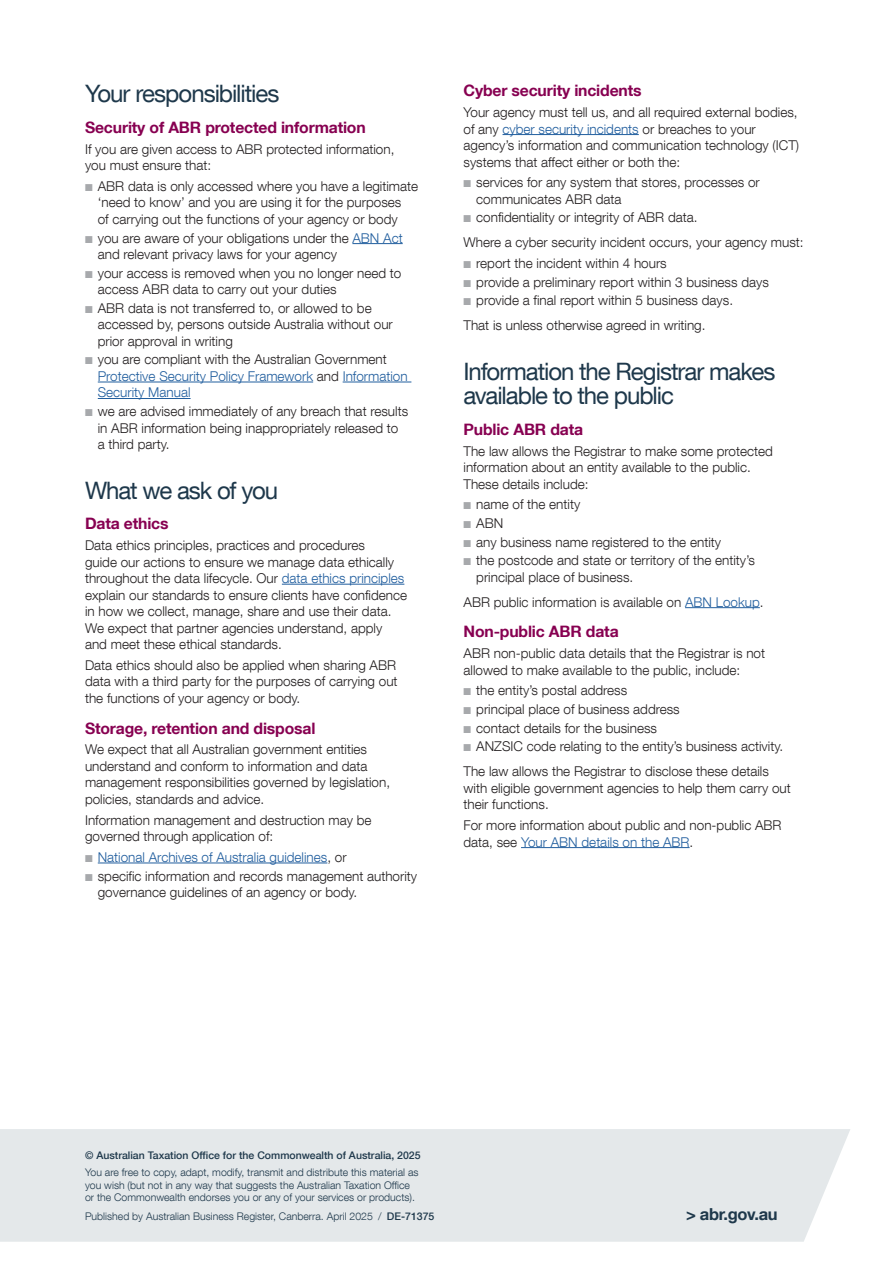
<style>
.page{position:relative;width:893px;height:1263px;background:#fff}
.page>*{position:absolute;margin:0;border:0;box-sizing:border-box;transform-origin:0 0}
.t1{font:24px/24px "Helvetica Neue LT Com";letter-spacing:-.045em;color:#1e384b}
.p_web_address{font:700 16.5px "Helvetica Neue LT Com";letter-spacing:-.02em;color:#1e384b}
.t2{font:700 15.75px "Helvetica Neue LT Com";letter-spacing:-.01em;color:#870051}
.t3{font:300 13.5px/16.5px "Helvetica Neue LT Com";color:#231f20}
.t4{font:300 13.5px/16.5px "Helvetica Neue LT Com";color:#215e9e}
.p_small{font:300 10.5px/12.8px "Helvetica Neue LT Com";color:#1e384b}
.h3_small{font:500 10.5px "Helvetica Neue LT Com";color:#1e384b}
.s1{color:#a7a9ac}
.s2{color:#215e9e}
.s3{color:#231f20}
.s4{font-weight:500}
</style>
<div class="page">
<hr style="left:352px;top:243px;width:51px;height:1px;background:#215e9e">
<hr style="left:98px;top:382px;width:215px;height:1px;background:#215e9e">
<hr style="left:343px;top:382px;width:68px;height:1px;background:#215e9e">
<hr style="left:98px;top:398px;width:93px;height:1px;background:#215e9e">
<hr style="left:282px;top:584px;width:122px;height:1px;background:#215e9e">
<hr style="left:98px;top:863px;width:229px;height:1px;background:#215e9e">
<hr style="left:502px;top:134px;width:137px;height:1px;background:#215e9e">
<hr style="left:685px;top:607px;width:75px;height:1px;background:#215e9e">
<hr style="left:521px;top:847px;width:169px;height:1px;background:#215e9e">
<div style="left:0;top:1129px;width:850px;height:113px;background:#e4e8ea"></div>
<h2 class="t1" style="left:85px;top:81px;width:196px">Your responsibilities</h2>
<h3 class="t2" style="left:85px;top:117px;width:282px">Security of ABR protected information</h3>
<p class="t3" style="left:85px;top:140px;width:311px">If you are given access to ABR protected information, you must ensure that:</p>
<p class="t3" style="left:85px;top:178px;width:335px;text-align:center"><span class="s1">■</span> ABR data is only accessed where you have a legitimate ‘need to know’ and you are using it for the purposes<br>of carrying out the functions of your agency or body</p>
<p class="t3" style="left:98px;top:229px;width:306px;text-indent:-13px"><span class="s1">■</span> you are aware of your obligations under the <span class="s2">ABN Act </span>and relevant privacy laws for your agency</p>
<p class="t3" style="left:98px;top:264px;width:305px;text-indent:-13px"><span class="s1">■</span> your access is removed when you no longer need to access ABR data to carry out your duties</p>
<p class="t3" style="left:98px;top:299px;width:297px;text-indent:-13px"><span class="s1">■</span> ABR data is not transferred to, or allowed to be accessed by, persons outside Australia without our prior approval in writing</p>
<p class="t4" style="left:98px;top:351px;width:311px;text-indent:-13px"><span class="s1">■</span> <span class="s3">you are compliant with the Australian Government<br></span>Protective Security Policy Framework <span class="s3">and</span> Information<br>Security Manual</p>
<p class="t3" style="left:98px;top:403px;width:312px;text-indent:-13px"><span class="s1">■</span> we are advised immediately of any breach that results in ABR information being inappropriately released to a third party.</p>
<h2 class="t1" style="left:85px;top:477px;width:195px">What we ask of you</h2>
<h3 class="t2" style="left:85px;top:514px;width:85px">Data ethics</h3>
<p class="t3" style="left:85px;top:537px;width:324px">Data ethics principles, practices and procedures<br>guide our actions to ensure we manage data ethically throughout the data lifecycle. Our <span class="s2">data ethics principles </span>explain our standards to ensure clients have confidence in how we collect, manage, share and use their data.<br>We expect that partner agencies understand, apply and meet these ethical standards.</p>
<p class="t3" style="left:85px;top:657px;width:314px;text-align:justify">Data ethics should also be applied when sharing ABR data with a third party for the purposes of carrying out the functions of your agency or body.</p>
<h3 class="t2" style="left:85px;top:718px;width:232px">Storage, retention and disposal</h3>
<p class="t3" style="left:85px;top:741px;width:307px">We expect that all Australian government entities understand and conform to information and data management responsibilities governed by legislation, policies, standards and advice.</p>
<p class="t3" style="left:85px;top:811px;width:288px">Information management and destruction may be governed through application of:</p>
<p class="t4" style="left:85px;top:849px;width:263px"><span class="s1">■</span> National Archives of Australia guidelines<span class="s3">, or</span></p>
<p class="t3" style="left:98px;top:867px;width:321px;text-indent:-13px"><span class="s1">■</span> specific information and records management authority governance guidelines of an agency or body.</p>
<h3 class="t2" style="left:463px;top:81px;width:180px">Cyber security incidents</h3>
<p class="t3" style="left:463px;top:104px;width:337px">Your agency must tell us, and all required external bodies, of any <span class="s2">cyber security incidents</span> or breaches to your agency’s information and communication technology (ICT) systems that affect either or both the:</p>
<p class="t3" style="left:476px;top:174px;width:285px;text-indent:-13px"><span class="s1">■</span> services for any system that stores, processes or communicates ABR data</p>
<p class="t3" style="left:463px;top:209px;width:236px"><span class="s1">■</span> confidentiality or integrity of ABR data.</p>
<p class="t3" style="left:463px;top:234px;width:342px">Where a cyber security incident occurs, your agency must:</p>
<p class="t3" style="left:463px;top:255px;width:205px"><span class="s1">■</span> report the incident within 4 hours</p>
<p class="t3" style="left:463px;top:273px;width:307px"><span class="s1">■</span> provide a preliminary report within 3 business days</p>
<p class="t3" style="left:463px;top:292px;width:271px"><span class="s1">■</span> provide a final report within 5 business days.</p>
<p class="t3" style="left:463px;top:317px;width:244px">That is unless otherwise agreed in writing.</p>
<h2 class="t1" style="left:463px;top:359px;width:313px">Information the Registrar makes available to the public</h2>
<h3 class="t2" style="left:463px;top:419px;width:121px">Public ABR data</h3>
<p class="t3" style="left:463px;top:442px;width:311px">The law allows the Registrar to make some protected information about an entity available to the public.<br>These details include:</p>
<p class="t3" style="left:463px;top:496px;width:118px"><span class="s1">■</span> name of the entity</p>
<p class="t3" style="left:463px;top:514px;width:41px"><span class="s1">■</span> ABN</p>
<p class="t3" style="left:463px;top:533px;width:259px"><span class="s1">■</span> any business name registered to the entity</p>
<p class="t3" style="left:476px;top:552px;width:280px;text-indent:-13px"><span class="s1">■</span> the postcode and state or territory of the entity’s principal place of business.</p>
<p class="t3" style="left:463px;top:593px;width:302px">ABR public information is available on <span class="s2">ABN Lookup</span>.</p>
<h3 class="t2" style="left:463px;top:622px;width:157px">Non-public ABR data</h3>
<p class="t3" style="left:463px;top:645px;width:303px">ABR non-public data details that the Registrar is not allowed to make available to the public, include:</p>
<p class="t3" style="left:463px;top:682px;width:165px"><span class="s1">■</span> the entity’s postal address</p>
<p class="t3" style="left:463px;top:701px;width:218px"><span class="s1">■</span> principal place of business address</p>
<p class="t3" style="left:463px;top:719px;width:195px"><span class="s1">■</span> contact details for the business</p>
<p class="t3" style="left:463px;top:738px;width:321px"><span class="s1">■</span> ANZSIC code relating to the entity’s business activity.</p>
<p class="t3" style="left:463px;top:763px;width:329px">The law allows the Registrar to disclose these details with eligible government agencies to help them carry out their functions.</p>
<p class="t3" style="left:463px;top:817px;width:320px">For more information about public and non-public ABR data, see <span class="s2">Your ABN details on the ABR</span>.</p>
<h3 class="h3_small" style="left:85px;top:1149px;width:337px">© Australian Taxation Office for the Commonwealth of Australia, 2025</h3>
<p class="p_small" style="left:85px;top:1165px;width:335px">You are free to copy, adapt, modify, transmit and distribute this material as you wish (but not in any way that suggests the Australian Taxation Office or the Commonwealth endorses you or any of your services or products).</p>
<p class="p_small" style="left:85px;top:1210px;width:351px">Published by Australian Business Register, Canberra. April 2025 / <span class="s4">DE-71375</span></p>
<p class="p_web_address" style="left:686px;top:1204px;width:93px">&gt; abr.gov.au</p>
</div>
